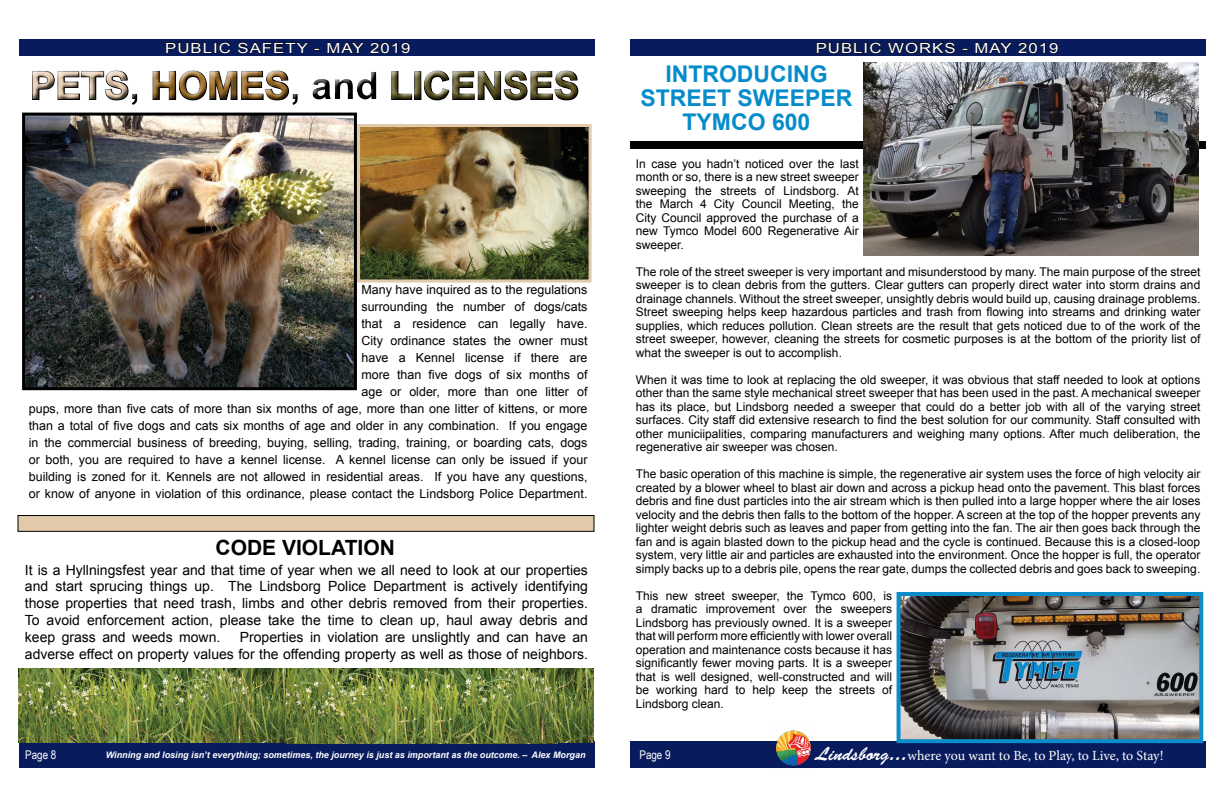
<style>
.page{position:relative;width:1224px;height:792px;background:#fff}
.page>*{position:absolute;margin:0;border:0;box-sizing:border-box;transform-origin:0 0}
.t1{font:700 38px "Arial";color:#9f6e29}
.t2{font:700 38px "Arial";color:#5e5624}
.t3{font:700 23px/24px "Arial";color:#068cca;text-align:center}
.t4{font:700 21px "Arial";color:#000}
.t5{font:14px/16.8px "Arial";color:#000;text-align:justify}
.t6{font:14px "Minion Pro";letter-spacing:-.005em;color:#fff}
.t7{font:14px "Arial";letter-spacing:.06em;color:#fff;scale:1.2 1}
.t8{font:12.5px/17px "Arial";color:#000;text-align:right}
.t9{font:12px/13.5px "Arial";color:#000;text-align:justify}
.t10{font:12px "Arial Narrow";color:#fff}
.t11{font:italic 700 9px "Arial";color:#fff}
.s1{color:#e6ccaf}
.s2{font-family:"Brush Script Std";font-size:19px}
.s3{font-family:"Brush Script Std";font-size:20px}
</style>
<div class="page">
<div style="left:19px;top:742px;width:576px;height:26px;background:#081b5d"></div>
<div style="left:19px;top:40px;width:576px;height:16px;background:#081b5d"></div>
<div style="left:630px;top:742px;width:576px;height:26px;background:#081b5d"></div>
<div style="left:630px;top:40px;width:576px;height:16px;background:#081b5d"></div>
<svg style="left:817px;top:42px;width:64px;height:12px"></svg>
<svg style="left:888px;top:42px;width:67px;height:12px"></svg>
<svg style="left:975px;top:42px;width:37px;height:11px"></svg>
<svg style="left:1018px;top:42px;width:40px;height:12px"></svg>
<div style="left:630px;top:141px;width:576px;height:7px;background:#000"></div>
<img style="left:774px;top:730px;width:39px;height:36px">
<svg style="left:166px;top:42px;width:65px;height:11px"></svg>
<svg style="left:238px;top:42px;width:70px;height:11px"></svg>
<svg style="left:327px;top:42px;width:37px;height:11px"></svg>
<svg style="left:370px;top:42px;width:40px;height:11px"></svg>
<img style="left:26px;top:117px;width:327px;height:269px">
<div style="left:22px;top:113px;width:335px;height:277px;border:3px solid #000"></div>
<img style="left:863px;top:63px;width:336px;height:193px">
<img style="left:902px;top:597px;width:296px;height:141px">
<div style="left:897px;top:592px;width:306px;height:151px;border:4px solid #0d8cca"></div>
<img style="left:361px;top:128px;width:227px;height:150px">
<div style="left:357px;top:124px;width:235px;height:158px;border:3px solid #e1c9aa"></div>
<div style="left:26px;top:66px;width:560px;height:46px;background:#000;opacity:.75"></div>
<div style="left:18px;top:516px;width:576px;height:15px;background:#e1c9aa"></div>
<div style="left:18px;top:515px;width:576px;height:17px;border:1px solid #000"></div>
<img style="left:18px;top:668px;width:272px;height:75px">
<img style="left:286px;top:669px;width:139px;height:74px">
<img style="left:425px;top:669px;width:169px;height:74px">
<p class="t7" style="left:165px;top:39px;width:206px">PUBLIC SAFETY - MAY 2019</p>
<h1 class="t1" style="left:30px;top:60px;width:261px"><span class="s1">PETS</span> HOMES</h1>
<h1 class="t2" style="left:389px;top:60px;width:192px">LICENSES</h1>
<p class="t8" style="left:29px;top:281px;width:560px">Many have inquired as to the regulations<br>surrounding the number of dogs/cats<br>that a residence can legally have.<br>City ordinance states the owner must<br>have a Kennel license if there are<br>more than five dogs of six months of<br>age or older, more than one litter of<br>pups, more than five cats of more than six months of age, more than one litter of kittens, or more than a total of five dogs and cats six months of age and older in any combination. If you engage in the commercial business of breeding, buying, selling, trading, training, or boarding cats, dogs or both, you are required to have a kennel license. A kennel license can only be issued if your building is zoned for it. Kennels are not allowed in residential areas. If you have any questions, or know of anyone in violation of this ordinance, please contact the Lindsborg Police Department.</p>
<h3 class="t4" style="left:216px;top:534px;width:181px">CODE VIOLATION</h3>
<p class="t5" style="left:25px;top:562px;width:565px">It is a Hyllningsfest year and that time of year when we all need to look at our properties and start sprucing things up. The Lindsborg Police Department is actively identifying those properties that need trash, limbs and other debris removed from their properties.<br>To avoid enforcement action, please take the time to clean up, haul away debris and keep grass and weeds mown.</p>
<p class="t5" style="left:25px;top:629px;width:565px;text-align:right">Properties in violation are unslightly and can have an<br>adverse effect on property values for the offending property as well as those of neighbors.</p>
<p class="t7" style="left:816px;top:39px;width:204px">PUBLIC WORKS - MAY 2019</p>
<h2 class="t3" style="left:640px;top:62px;width:214px">INTRODUCING<br>STREET SWEEPER<br>TYMCO 600</h2>
<p class="t9" style="left:636px;top:157px;width:224px">In case you hadn’t noticed over the last month or so, there is a new street sweeper sweeping the streets of Lindsborg. At the March 4 City Council Meeting, the City Council approved the purchase of a new Tymco Model 600 Regenerative Air sweeper.</p>
<p class="t9" style="left:636px;top:265px;width:566px">The role of the street sweeper is very important and misunderstood by many. The main purpose of the street sweeper is to clean debris from the gutters. Clear gutters can properly direct water into storm drains and drainage channels. Without the street sweeper, unsightly debris would build up, causing drainage problems.<br>Street sweeping helps keep hazardous particles and trash from flowing into streams and drinking water supplies, which reduces pollution. Clean streets are the result that gets noticed due to of the work of the street sweeper, however, cleaning the streets for cosmetic purposes is at the bottom of the priority list of what the sweeper is out to accomplish.</p>
<p class="t9" style="left:636px;top:373px;width:566px">When it was time to look at replacing the old sweeper, it was obvious that staff needed to look at options other than the same style mechanical street sweeper that has been used in the past. A mechanical sweeper has its place, but Lindsborg needed a sweeper that could do a better job with all of the varying street surfaces. City staff did extensive research to find the best solution for our community. Staff consulted with other municiipalities, comparing manufacturers and weighing many options. After much deliberation, the regenerative air sweeper was chosen.</p>
<p class="t9" style="left:636px;top:467px;width:566px">The basic operation of this machine is simple, the regenerative air system uses the force of high velocity air created by a blower wheel to blast air down and across a pickup head onto the pavement. This blast forces debris and fine dust particles into the air stream which is then pulled into a large hopper where the air loses velocity and the debris then falls to the bottom of the hopper. A screen at the top of the hopper prevents any lighter weight debris such as leaves and paper from getting into the fan. The air then goes back through the fan and is again blasted down to the pickup head and the cycle is continued. Because this is a closed-loop system, very little air and particles are exhausted into the environment. Once the hopper is full, the operator simply backs up to a debris pile, opens the rear gate, dumps the collected debris and goes back to sweeping.</p>
<p class="t9" style="left:636px;top:589px;width:258px">This new street sweeper, the Tymco 600, is a dramatic improvement over the sweepers Lindsborg has previously owned. It is a sweeper that will perform more efficiently with lower overall operation and maintenance costs because it has significantly fewer moving parts. It is a sweeper that is well designed, well-constructed and will be working hard to help keep the streets of Lindsborg clean.</p>
<p class="t10" style="left:25px;top:746px;width:33px">Page 8</p>
<p class="t10" style="left:639px;top:746px;width:33px">Page 9</p>
<p class="t6" style="left:815px;top:746px;width:350px"><span class="s2">Lindsborg</span><span class="s3">...</span>where you want to Be, to Play, to Live, to Stay!</p>
<p class="t11" style="left:106px;top:748px;width:481px">Winning and losing isn’t everything; sometimes, the journey is just as important as the outcome. – Alex Morgan</p>
</div>
